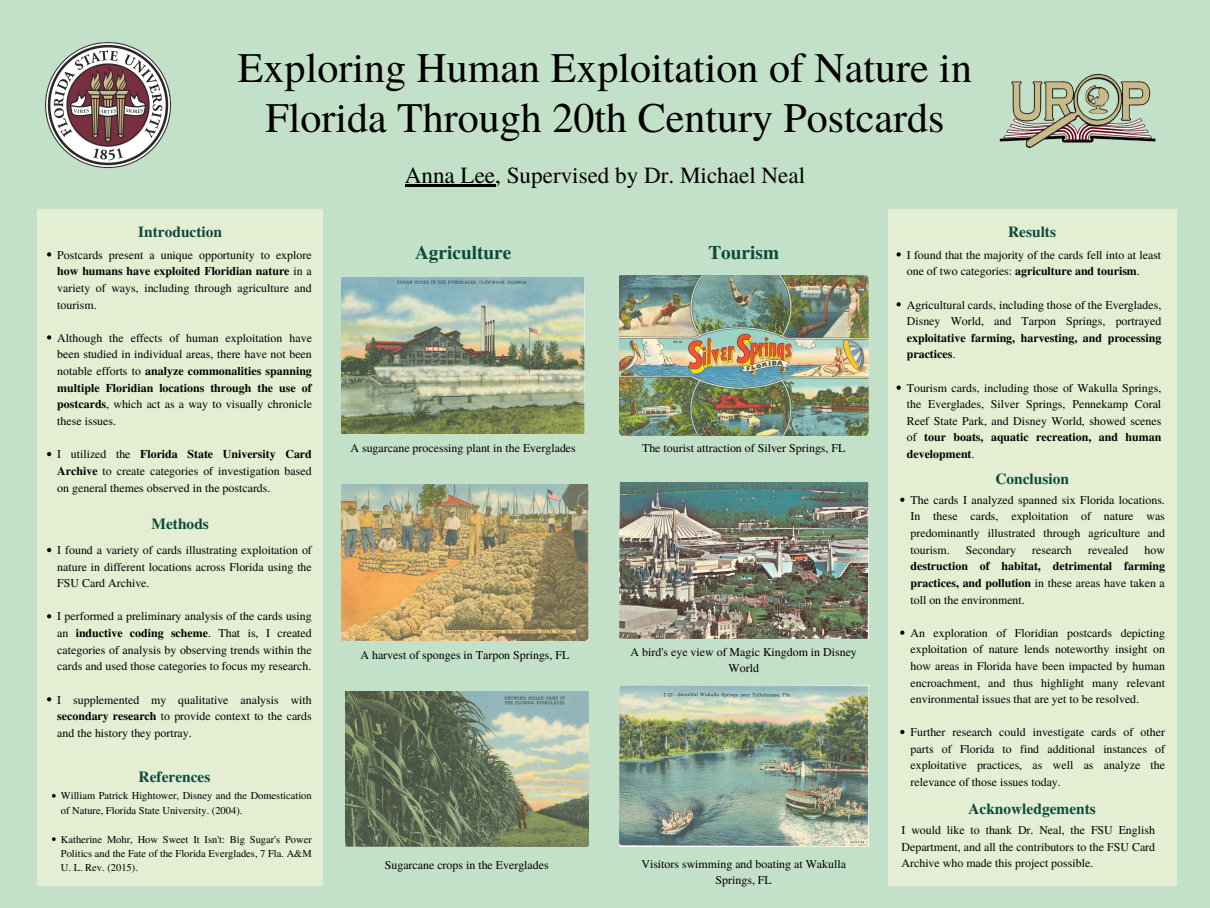
<style>
.page{position:relative;width:1210px;height:908px;background:#fff}
.page>*{position:absolute;margin:0;border:0;box-sizing:border-box;transform-origin:0 0}
.t1{font:42px/50.7px "Te X Gyre Termes";color:#000;text-align:center}
.t2{font:23.1px "Te X Gyre Termes";color:#000}
.t3{font:700 19.25px "Te X Gyre Termes";color:#0a4b39}
.t4{font:700 15.4px "Te X Gyre Termes";color:#0a4b39}
.t5{font:11.9px/16.5px "Te X Gyre Termes";color:#000;text-align:justify}
.t6{font:700 11.9px/16.8px "Te X Gyre Termes";color:#000}
.t7{font:10.46px/14.4px "Te X Gyre Termes";color:#000}
.s1{font-weight:700}
.s2{font-weight:400}
</style>
<div class="page">
<div style="left:0;top:0;width:1210px;height:907px;background:#c3e0c8"></div>
<div style="left:37px;top:209px;width:285px;height:676px;background:#e4eed2"></div>
<img style="left:342px;top:277px;width:242px;height:156px">
<img style="left:342px;top:484px;width:246px;height:156px">
<img style="left:345px;top:691px;width:243px;height:155px">
<img style="left:619px;top:685px;width:249px;height:161px">
<img style="left:619px;top:276px;width:249px;height:159px">
<img style="left:619px;top:482px;width:249px;height:156px">
<img style="left:999px;top:73px;width:157px;height:75px">
<div style="left:888px;top:209px;width:288px;height:676px;background:#e4eed2"></div>
<img style="left:45px;top:42px;width:126px;height:127px">
<hr style="left:405px;top:185px;width:90px;height:2px;background:#000">
<svg style="left:47px;top:252px;width:4px;height:4px"></svg>
<svg style="left:47px;top:335px;width:4px;height:4px"></svg>
<svg style="left:47px;top:452px;width:4px;height:4px"></svg>
<svg style="left:47px;top:548px;width:4px;height:4px"></svg>
<svg style="left:47px;top:614px;width:4px;height:4px"></svg>
<svg style="left:47px;top:697px;width:4px;height:4px"></svg>
<svg style="left:896px;top:252px;width:4px;height:4px"></svg>
<svg style="left:896px;top:302px;width:4px;height:4px"></svg>
<svg style="left:896px;top:385px;width:4px;height:4px"></svg>
<svg style="left:900px;top:497px;width:4px;height:4px"></svg>
<svg style="left:900px;top:630px;width:4px;height:4px"></svg>
<svg style="left:900px;top:729px;width:4px;height:4px"></svg>
<svg style="left:52px;top:794px;width:4px;height:3px"></svg>
<h1 class="t1" style="left:238px;top:40px;width:735px">Exploring Human Exploitation of Nature in<br>Florida Through 20th Century Postcards</h1>
<h2 class="t2" style="left:405px;top:159px;width:402px">Anna Lee, Supervised by Dr. Michael Neal</h2>
<p class="t4" style="left:138px;top:220px;width:85px">Introduction</p>
<p class="t4" style="left:1008px;top:220px;width:49px">Results</p>
<p class="t5" style="left:907px;top:246px;width:256px">I found that the majority of the cards fell into at least one of two categories: <span class="s1">agriculture and tourism</span>.</p>
<p class="t5" style="left:907px;top:295px;width:256px">Agricultural cards, including those of the Everglades,<br>Disney World, and Tarpon Springs, portrayed</p>
<p class="t6" style="left:907px;top:328px;width:256px">exploitative farming, harvesting, and processing practices<span class="s2">.</span></p>
<p class="t5" style="left:907px;top:379px;width:256px">Tourism cards, including those of Wakulla Springs, the Everglades, Silver Springs, Pennekamp Coral Reef State Park, and Disney World, showed scenes of <span class="s1">tour boats, aquatic recreation, and human development</span>.</p>
<p class="t4" style="left:995px;top:466px;width:75px">Conclusion</p>
<p class="t5" style="left:910px;top:491px;width:256px">The cards I analyzed spanned six Florida locations.<br>In these cards, exploitation of nature was predominantly illustrated through agriculture and tourism.</p>
<h3 class="t3" style="left:415px;top:238px;width:98px">Agriculture</h3>
<h3 class="t3" style="left:708px;top:237px;width:72px">Tourism</h3>
<p class="t5" style="left:57px;top:245px;width:256px;line-height:16.6px">Postcards present a unique opportunity to explore <span class="s1">how humans have exploited Floridian nature</span> in a variety of ways, including through agriculture and tourism.</p>
<p class="t5" style="left:57px;top:328px;width:256px;line-height:16.7px">Although the effects of human exploitation have been studied in individual areas, there have not been notable efforts to <span class="s1">analyze commonalities spanning multiple Floridian locations through the use of postcards</span>, which act as a way to visually chronicle these issues.</p>
<p class="t5" style="left:57px;top:445px;width:256px;line-height:16.8px">I utilized the <span class="s1">Florida State University Card Archive</span> to create categories of investigation based on general themes observed in the postcards.</p>
<p class="t4" style="left:152px;top:512px;width:59px">Methods</p>
<p class="t5" style="left:57px;top:541px;width:256px">I found a variety of cards illustrating exploitation of nature in different locations across Florida using the FSU Card Archive.</p>
<p class="t5" style="left:57px;top:607px;width:256px;line-height:16.6px">I performed a preliminary analysis of the cards using an <span class="s1">inductive coding scheme</span>. That is, I created categories of analysis by observing trends within the cards and used those categories to focus my research.</p>
<p class="t5" style="left:57px;top:690px;width:256px;line-height:16.7px">I supplemented my qualitative analysis with <span class="s1">secondary research</span> to provide context to the cards and the history they portray.</p>
<p class="t5" style="left:350px;top:439px;width:227px">A sugarcane processing plant in the Everglades</p>
<p class="t5" style="left:642px;top:439px;width:205px">The tourist attraction of Silver Springs, FL</p>
<p class="t5" style="left:966px;top:540px;width:52px">Secondary</p>
<p class="t5" style="left:1032px;top:540px;width:41px">research</p>
<p class="t5" style="left:1088px;top:540px;width:42px">revealed</p>
<p class="t5" style="left:1144px;top:540px;width:22px">how</p>
<p class="t6" style="left:910px;top:557px;width:256px;text-align:justify">destruction of habitat, detrimental farming practices, and pollution <span class="s2">in these areas have taken a toll on the environment.</span></p>
<p class="t5" style="left:910px;top:623px;width:256px">An exploration of Floridian postcards depicting exploitation of nature lends noteworthy insight on how areas in Florida have been impacted by human encroachment, and thus highlight many relevant environmental issues that are yet to be resolved.</p>
<p class="t5" style="left:910px;top:723px;width:256px">Further research could investigate cards of other parts of Florida to find additional instances of exploitative practices, as well as analyze the</p>
<p class="t5" style="left:360px;top:646px;width:210px">A harvest of sponges in Tarpon Springs, FL</p>
<p class="t5" style="left:630px;top:642px;width:228px;text-align:center">A bird's eye view of Magic Kingdom in Disney<br>World</p>
<p class="t4" style="left:139px;top:764px;width:73px">References</p>
<p class="t5" style="left:910px;top:772px;width:152px">relevance of those issues today.</p>
<p class="t4" style="left:968px;top:796px;width:129px">Acknowledgements</p>
<p class="t7" style="left:61px;top:787px;width:252px">William Patrick Hightower, Disney and the Domestication of Nature, Florida State University. (2004).</p>
<p class="t7" style="left:61px;top:831px;width:252px;text-align:justify">Katherine Mohr, How Sweet It Isn't: Big Sugar's Power Politics and the Fate of the Florida Everglades, 7 Fla. A&amp;M U. L. Rev. (2015).</p>
<p class="t5" style="left:901px;top:821px;width:255px">I would like to thank Dr. Neal, the FSU English Department, and all the contributors to the FSU Card Archive who made this project possible.</p>
<p class="t5" style="left:385px;top:855px;width:165px">Sugarcane crops in the Everglades</p>
<p class="t5" style="left:641px;top:854px;width:206px;text-align:center">Visitors swimming and boating at Wakulla<br>Springs, FL</p>
</div>
